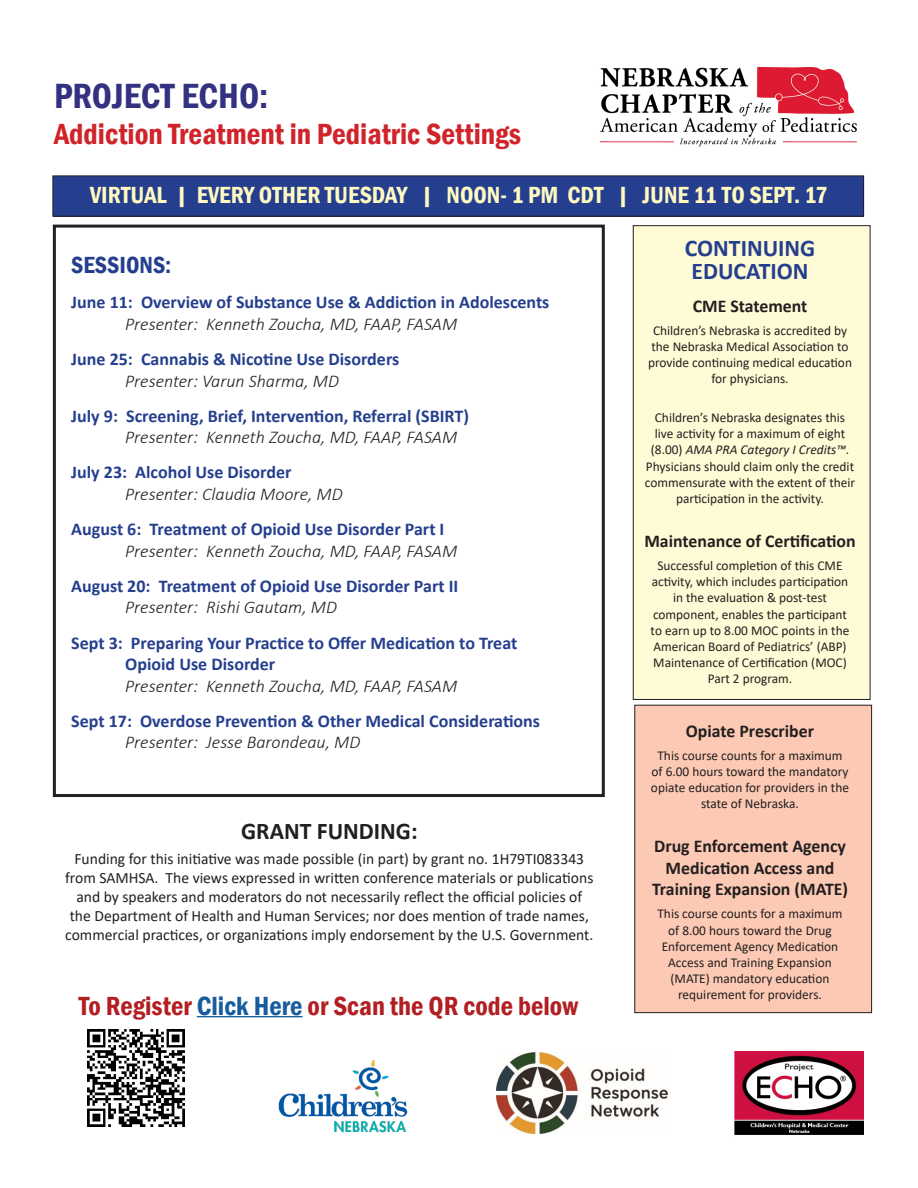
<style>
.page{position:relative;width:918px;height:1188px;background:#fff}
.page>*{position:absolute;margin:0;border:0;box-sizing:border-box;transform-origin:0 0}
.t1{font:600 condensed 36px "Franklin Gothic";color:#333181}
.t2{font:600 condensed 30px "Franklin Gothic";color:#d1232a}
.t3{font:600 condensed 27px "Franklin Gothic";color:#b21f23}
.t4{font:600 condensed 24px "Franklin Gothic";color:#fffac1}
.t5{font:700 24px/22.5px "Calibri";color:#253f8e}
.t6{font:700 24px "Calibri";color:#231f20}
.t7{font:600 condensed 24px "Franklin Gothic";color:#253f8e}
.t8{font:700 18px/21.6px "Calibri";color:#253f8e}
.t9{font:700 18px/21.6px "Calibri";color:#231f20;text-align:center}
.t10{font:15.75px/18.9px "Calibri";color:#231f20;text-align:center}
.t11{font:13.5px/16.2px "Calibri";color:#231f20;text-align:center}
.s1{font-weight:300;font-style:italic;color:#231f20}
.s2{color:#175d9e}
.s3{font-style:italic}
</style>
<div class="page">
<div style="left:635px;top:705px;width:237px;height:308px;background:#fcc9b4"></div>
<div style="left:634px;top:705px;width:238px;height:308px;border:1px solid #231f20"></div>
<div style="left:633px;top:226px;width:237px;height:473px;background:#fffbd6"></div>
<div style="left:633px;top:225px;width:237px;height:475px;border:1px solid #231f20"></div>
<div style="left:53px;top:225px;width:552px;height:572px;border:3px solid #231f20"></div>
<div style="left:53px;top:176px;width:811px;height:40px;background:#253f8e"></div>
<div style="left:52px;top:176px;width:812px;height:41px;border:1px solid #231f20"></div>
<img style="left:600px;top:66px;width:257px;height:81px">
<hr style="left:197px;top:1016px;width:106px;height:1px;background:#175d9e">
<img style="left:497px;top:1053px;width:171px;height:81px">
<img style="left:734px;top:1051px;width:129px;height:84px">
<img style="left:87px;top:1029px;width:98px;height:98px">
<img style="left:278px;top:1060px;width:130px;height:73px">
<p class="t1" style="left:54px;top:72px;width:216px">PROJECT ECHO:</p>
<p class="t2" style="left:54px;top:114px;width:469px">Addiction Treatment in Pediatric Settings</p>
<p class="t4" style="left:90px;top:179px;width:739px">VIRTUAL | EVERY OTHER TUESDAY | NOON- 1 PM CDT | JUNE 11 TO SEPT. 17</p>
<p class="t7" style="left:71px;top:249px;width:102px">SESSIONS:</p>
<p class="t8" style="left:125px;top:291px;width:426px;text-indent:-54px">June 11: Overview of Substance Use &amp; Addiction in Adolescents<br><span class="s1">Presenter: Kenneth Zoucha, MD, FAAP, FASAM</span></p>
<p class="t8" style="left:71px;top:348px;width:330px;text-align:center">June 25: Cannabis &amp; Nicotine Use Disorders<br><span class="s1">Presenter: Varun Sharma, MD</span></p>
<p class="t8" style="left:125px;top:405px;width:345px;text-indent:-54px">July 9: Screening, Brief, Intervention, Referral (SBIRT)<br><span class="s1">Presenter: Kenneth Zoucha, MD, FAAP, FASAM</span></p>
<p class="t8" style="left:125px;top:461px;width:219px;text-indent:-54px">July 23: Alcohol Use Disorder<br><span class="s1">Presenter: Claudia Moore, MD</span></p>
<p class="t8" style="left:125px;top:518px;width:334px;text-indent:-54px">August 6: Treatment of Opioid Use Disorder Part I<br><span class="s1">Presenter: Kenneth Zoucha, MD, FAAP, FASAM</span></p>
<p class="t8" style="left:125px;top:575px;width:335px;text-indent:-54px">August 20: Treatment of Opioid Use Disorder Part II<br><span class="s1">Presenter: Rishi Gautam, MD</span></p>
<p class="t8" style="left:125px;top:632px;width:394px;text-indent:-54px">Sept 3: Preparing Your Practice to Offer Medication to Treat<br>Opioid Use Disorder<br><span class="s1">Presenter: Kenneth Zoucha, MD, FAAP, FASAM</span></p>
<p class="t8" style="left:125px;top:710px;width:416px;text-indent:-54px">Sept 17: Overdose Prevention &amp; Other Medical Considerations<br><span class="s1">Presenter: Jesse Barondeau, MD</span></p>
<p class="t6" style="left:241px;top:814px;width:178px">GRANT FUNDING:</p>
<p class="t10" style="left:65px;top:849px;width:530px">Funding for this initiative was made possible (in part) by grant no. 1H79TI083343 from SAMHSA. The views expressed in written conference materials or publications and by speakers and moderators do not necessarily reflect the official policies of the Department of Health and Human Services; nor does mention of trade names, commercial practices, or organizations imply endorsement by the U.S. Government.</p>
<p class="t3" style="left:79px;top:988px;width:501px">To Register <span class="s2">Click Here</span> or Scan the QR code below</p>
<p class="t5" style="left:685px;top:237px;width:132px">CONTINUING<br>EDUCATION</p>
<p class="t9" style="left:693px;top:295px;width:116px">CME Statement</p>
<p class="t11" style="left:648px;top:322px;width:206px">Children’s Nebraska is accredited by the Nebraska Medical Association to provide continuing medical education for physicians.</p>
<p class="t11" style="left:645px;top:409px;width:212px">Children’s Nebraska designates this live activity for a maximum of eight (8.00) <span class="s3">AMA PRA Category I Credits™</span>.<br>Physicians should claim only the credit commensurate with the extent of their participation in the activity.</p>
<p class="t9" style="left:644px;top:530px;width:213px">Maintenance of Certification</p>
<p class="t11" style="left:651px;top:557px;width:200px">Successful completion of this CME activity, which includes participation in the evaluation &amp; post-test component, enables the participant to earn up to 8.00 MOC points in the<br>American Board of Pediatrics’ (ABP)<br>Maintenance of Certification (MOC)<br>Part 2 program.</p>
<p class="t9" style="left:686px;top:720px;width:130px">Opiate Prescriber</p>
<p class="t11" style="left:651px;top:747px;width:200px">This course counts for a maximum of 6.00 hours toward the mandatory opiate education for providers in the state of Nebraska.</p>
<p class="t9" style="left:652px;top:835px;width:198px">Drug Enforcement Agency<br>Medication Access and<br>Training Expansion (MATE)</p>
<p class="t11" style="left:657px;top:905px;width:187px">This course counts for a maximum of 8.00 hours toward the Drug<br>Enforcement Agency Medication<br>Access and Training Expansion (MATE) mandatory education requirement for providers.</p>
</div>
